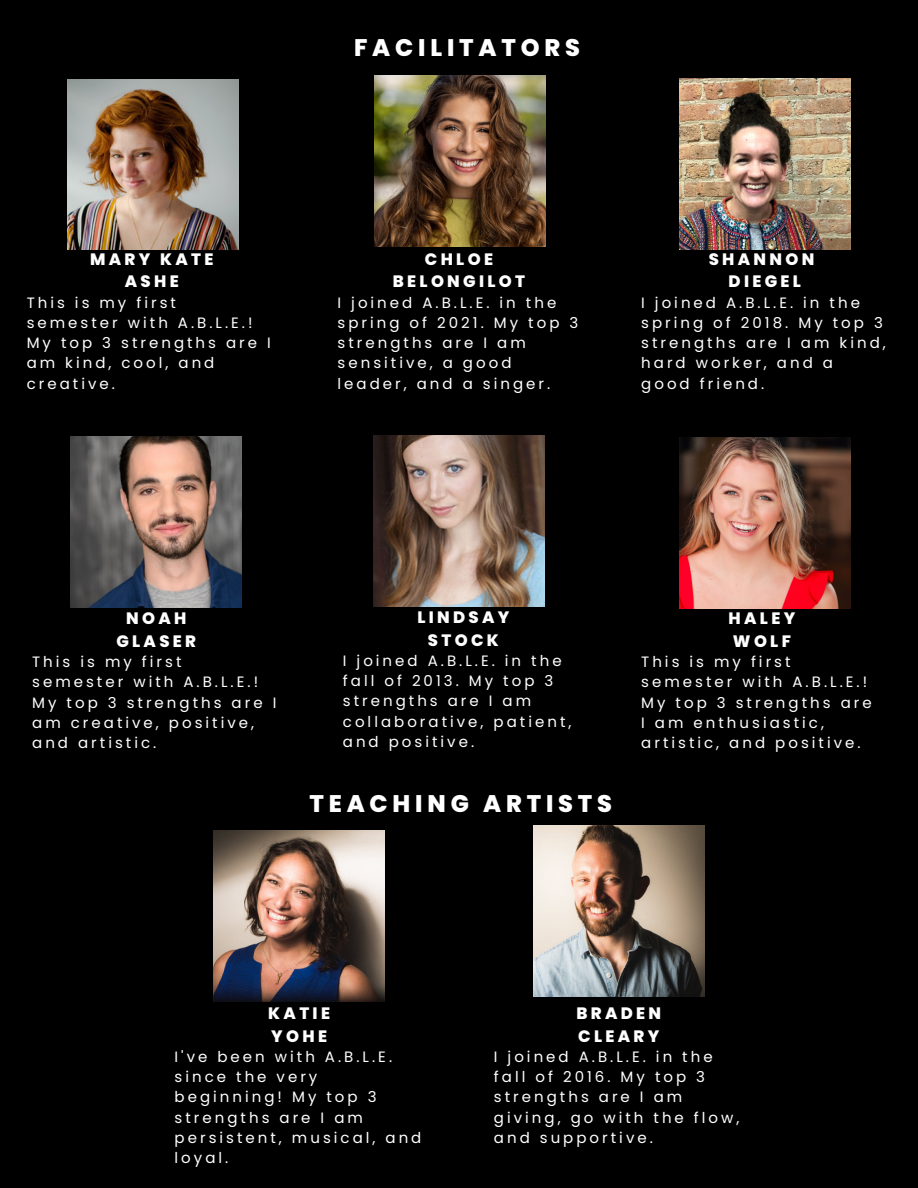
<style>
.page{position:relative;width:918px;height:1188px;background:#000}
.page>*{position:absolute;margin:0;border:0;box-sizing:border-box;transform-origin:0 0}
.t1{font:800 24px "Poppins";letter-spacing:.2em;color:#fff}
.t2{font:800 16.5px/22.5px "Poppins";letter-spacing:.2em;color:#fff;text-align:center}
.t3{font:15px/20.2px "Poppins";letter-spacing:.2em;color:#fff}
</style>
<div class="page">
<img style="left:68px;top:79px;width:171px;height:171px">
<img style="left:375px;top:76px;width:171px;height:171px">
<img style="left:679px;top:78px;width:171px;height:171px">
<img style="left:71px;top:436px;width:171px;height:171px">
<img style="left:373px;top:435px;width:171px;height:171px">
<img style="left:679px;top:437px;width:171px;height:171px">
<img style="left:213px;top:830px;width:171px;height:171px">
<img style="left:533px;top:825px;width:171px;height:171px">
<h1 class="t1" style="left:354px;top:31px;width:228px">FACILITATORS</h1>
<p class="t2" style="left:90px;top:248px;width:125px">MARY KATE<br>ASHE</p>
<p class="t3" style="left:27px;top:292px;width:246px">This is my first semester with A.B.L.E.!<br>My top 3 strengths are I am kind, cool, and creative.</p>
<p class="t2" style="left:393px;top:248px;width:134px">CHLOE<br>BELONGILOT</p>
<p class="t3" style="left:338px;top:292px;width:242px">I joined A.B.L.E. in the spring of 2021. My top 3 strengths are I am sensitive, a good leader, and a singer.</p>
<p class="t2" style="left:709px;top:248px;width:107px">SHANNON<br>DIEGEL</p>
<p class="t3" style="left:641px;top:292px;width:246px">I joined A.B.L.E. in the spring of 2018. My top 3 strengths are I am kind, hard worker, and a<br>good friend.</p>
<p class="t2" style="left:116px;top:607px;width:81px">NOAH<br>GLASER</p>
<p class="t3" style="left:32px;top:652px;width:246px">This is my first semester with A.B.L.E.!<br>My top 3 strengths are I am creative, positive, and artistic.</p>
<p class="t2" style="left:417px;top:606px;width:94px">LINDSAY<br>STOCK</p>
<p class="t3" style="left:343px;top:651px;width:230px">I joined A.B.L.E. in the fall of 2013. My top 3 strengths are I am collaborative, patient, and positive.</p>
<h1 class="t1" style="left:309px;top:786px;width:304px">TEACHING ARTISTS</h1>
<p class="t2" style="left:729px;top:607px;width:68px;text-align:left">HALEY<br>WOLF</p>
<p class="t3" style="left:641px;top:652px;width:232px">This is my first semester with A.B.L.E.!<br>My top 3 strengths are<br>I am enthusiastic, artistic, and positive.</p>
<p class="t2" style="left:268px;top:1002px;width:63px;text-align:left">KATIE<br>YOHE</p>
<p class="t3" style="left:175px;top:1047px;width:248px">I've been with A.B.L.E. since the very beginning! My top 3 strengths are I am persistent, musical, and loyal.</p>
<p class="t2" style="left:576px;top:1002px;width:86px;text-align:left">BRADEN<br>CLEARY</p>
<p class="t3" style="left:494px;top:1047px;width:247px">I joined A.B.L.E. in the fall of 2016. My top 3 strengths are I am giving, go with the flow, and supportive.</p>
</div>
